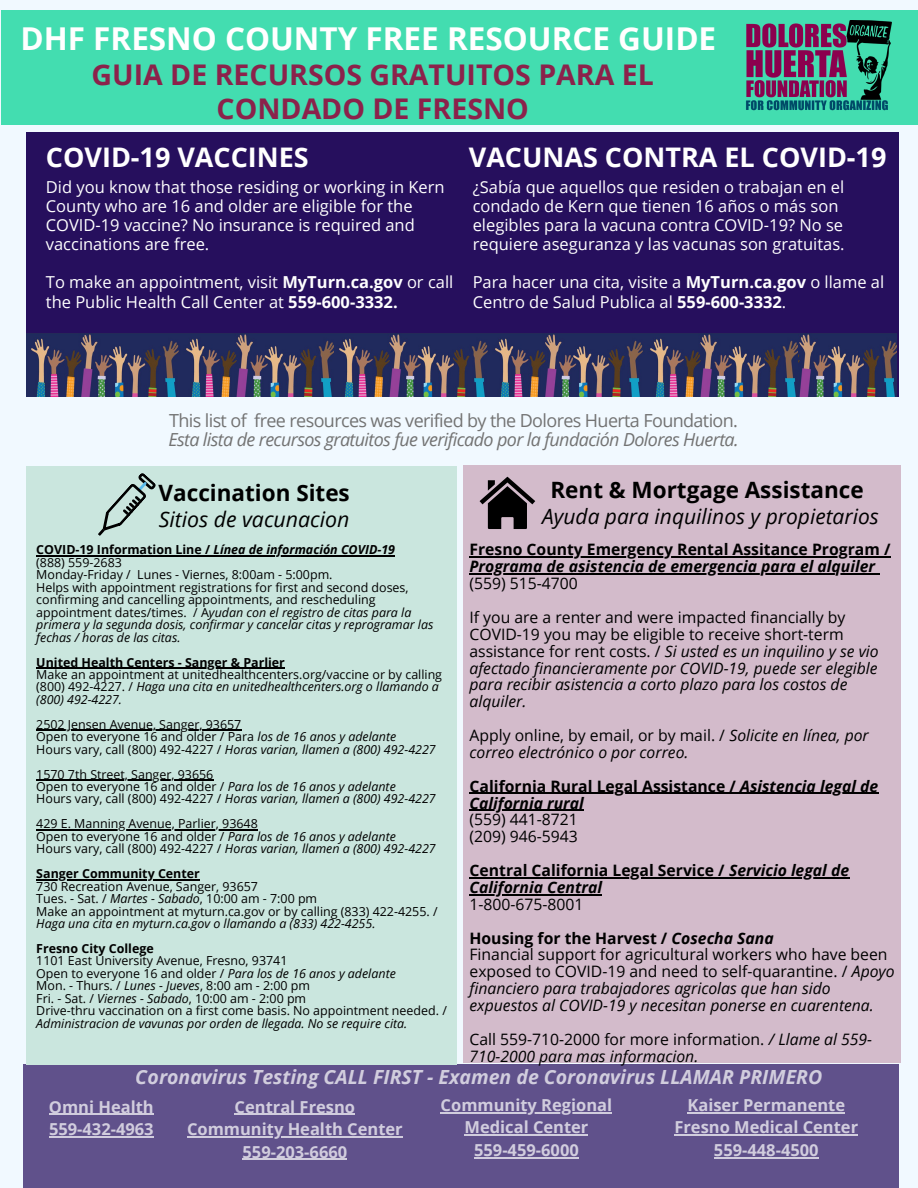
<style>
.page{position:relative;width:918px;height:1188px;background:#f1f9ff}
.page>*{position:absolute;margin:0;border:0;box-sizing:border-box;transform-origin:0 0}
.t1{font:700 31.5px "Open Sans";color:#fff}
.t2{font:700 28.5px/33.8px "Open Sans";color:#8b224b;text-align:center}
.t3{font:700 27px "Open Sans";color:#fff}
.t4{font:700 22.5px "Open Sans";color:#000}
.t5{font:italic 21.3px "Open Sans";color:#000}
.t6{font:italic 21px "Open Sans";color:#000}
.t7{font:italic 700 19.5px "Open Sans";color:#fff}
.t8{font:italic 18px "Open Sans";letter-spacing:-.035em;color:#737373}
.t9{font:18px "Open Sans";letter-spacing:-.035em;color:#737373}
.t10{font:16.5px/19.2px "Open Sans";color:#fff}
.t11{font:700 16.5px/22.5px "Open Sans";color:#fff;text-align:center}
.t12{font:italic 15.75px/16.8px "Open Sans";color:#000}
.t13{font:italic 700 15.75px/16.8px "Open Sans";color:#000}
.t14{font:15.75px "Open Sans";color:#000}
.t15{font:700 15.75px "Open Sans";color:#000}
.t16{font:12.45px/12.5px "Open Sans";color:#000}
.t17{font:italic 12.45px "Open Sans";color:#000}
.t18{font:700 12.45px "Open Sans";color:#000}
.t19{font:italic 700 12.45px "Open Sans";color:#000}
.s1{font-weight:700}
.s2{font-style:normal}
.s3{font-style:italic}
</style>
<div class="page">
<div style="left:1px;top:10px;width:917px;height:115px;background:#43ddb0"></div>
<div style="left:26px;top:132px;width:873px;height:265px;background:#260f5d"></div>
<div style="left:23px;top:1064px;width:875px;height:124px;background:#60518b"></div>
<img style="left:26px;top:333px;width:309px;height:63px">
<img style="left:335px;top:333px;width:463px;height:63px">
<img style="left:798px;top:333px;width:98px;height:63px">
<div style="left:463px;top:466px;width:437px;height:597px;background:#d3bbcb"></div>
<hr style="left:470px;top:557px;width:414px;height:1px;background:#000">
<hr style="left:470px;top:573px;width:406px;height:2px;background:#000">
<hr style="left:470px;top:793px;width:270px;height:1px;background:#000">
<hr style="left:740px;top:793px;width:138px;height:1px;background:#000">
<hr style="left:470px;top:810px;width:114px;height:1px;background:#000">
<hr style="left:470px;top:877px;width:259px;height:1px;background:#000">
<hr style="left:729px;top:877px;width:120px;height:1px;background:#000">
<hr style="left:470px;top:894px;width:132px;height:1px;background:#000">
<svg style="left:480px;top:477px;width:55px;height:52px"></svg>
<hr style="left:49px;top:1114px;width:105px;height:1px;background:#fff">
<hr style="left:49px;top:1136px;width:105px;height:1px;background:#fff">
<hr style="left:235px;top:1114px;width:120px;height:1px;background:#fff">
<hr style="left:187px;top:1136px;width:216px;height:1px;background:#fff">
<hr style="left:243px;top:1159px;width:104px;height:1px;background:#fff">
<hr style="left:441px;top:1112px;width:171px;height:1px;background:#fff">
<hr style="left:464px;top:1135px;width:124px;height:1px;background:#fff">
<hr style="left:474px;top:1157px;width:105px;height:1px;background:#fff">
<hr style="left:687px;top:1112px;width:158px;height:1px;background:#fff">
<hr style="left:674px;top:1135px;width:184px;height:1px;background:#fff">
<hr style="left:714px;top:1157px;width:105px;height:1px;background:#fff">
<div style="left:26px;top:466px;width:430px;height:599px;background:#cae6de"></div>
<hr style="left:36px;top:556px;width:178px;height:1px;background:#000">
<hr style="left:214px;top:556px;width:181px;height:1px;background:#000">
<hr style="left:36px;top:668px;width:249px;height:1px;background:#000">
<hr style="left:36px;top:730px;width:206px;height:1px;background:#000">
<hr style="left:36px;top:780px;width:178px;height:1px;background:#000">
<hr style="left:36px;top:829px;width:222px;height:1px;background:#000">
<hr style="left:36px;top:879px;width:164px;height:1px;background:#000">
<img style="left:746px;top:21px;width:146px;height:90px">
<svg style="left:98px;top:473px;width:58px;height:63px"></svg>
<p class="t1" style="left:20px;top:17px;width:697px">DHF FRESNO COUNTY FREE RESOURCE GUIDE</p>
<p class="t2" style="left:92px;top:57px;width:564px">GUIA DE RECURSOS GRATUITOS PARA EL<br>CONDADO DE FRESNO</p>
<p class="t3" style="left:46px;top:138px;width:264px">COVID-19 VACCINES</p>
<p class="t3" style="left:469px;top:138px;width:419px">VACUNAS CONTRA EL COVID-19</p>
<p class="t10" style="left:46px;top:177px;width:400px">Did you know that those residing or working in Kern County who are 16 and older are eligible for the COVID-19 vaccine? No insurance is required and vaccinations are free.</p>
<p class="t10" style="left:46px;top:272px;width:409px">To make an appointment, visit <span class="s1">MyTurn.ca.gov</span> or call the Public Health Call Center at <span class="s1">559-600-3332.</span></p>
<p class="t10" style="left:473px;top:177px;width:373px">¿Sabía que aquellos que residen o trabajan en el condado de Kern que tienen 16 años o más son elegibles para la vacuna contra COVID-19? No se requiere aseguranza y las vacunas son gratuitas.</p>
<p class="t10" style="left:473px;top:272px;width:413px">Para hacer una cita, visite a <span class="s1">MyTurn.ca.gov</span> o llame al<br>Centro de Salud Publica al <span class="s1">559-600-3332</span>.</p>
<p class="t9" style="left:169px;top:408px;width:571px">This list of free resources was verified by the Dolores Huerta Foundation.</p>
<p class="t8" style="left:168px;top:427px;width:572px">Esta lista de recursos gratuitos fue verificado por la fundación Dolores Huerta.</p>
<p class="t4" style="left:159px;top:477px;width:193px">Vaccination Sites</p>
<p class="t5" style="left:159px;top:504px;width:192px">Sitios de vacunacion</p>
<p class="t19" style="left:36px;top:541px;width:360px"><span class="s2">COVID-19 Information Line /</span> Línea de información COVID-19</p>
<p class="t16" style="left:36px;top:556px;width:87px">(888) 559-2683</p>
<p class="t16" style="left:36px;top:568px;width:298px">Monday-Friday / Lunes - Viernes, 8:00am - 5:00pm.</p>
<p class="t16" style="left:36px;top:581px;width:399px">Helps with appointment registrations for first and second doses, confirming and cancelling appointments, and rescheduling appointment dates/times. / A<span class="s3">yudan con el registro de citas para la primera y la segunda dosis, confirmar y cancelar citas y reprogramar las fechas / horas de las citas.</span></p>
<p class="t18" style="left:36px;top:653px;width:250px">United Health Centers - Sanger &amp; Parlier</p>
<p class="t16" style="left:36px;top:668px;width:407px">Make an appointment at unitedhealthcenters.org/vaccine or by calling (800) 492-4227. / <span class="s3">Haga una cita en unitedhealthcenters.org o llamando a (800) 492-4227.</span></p>
<p class="t16" style="left:36px;top:718px;width:207px">2502 Jensen Avenue, Sanger, 93657</p>
<p class="t16" style="left:36px;top:730px;width:361px">Open to everyone 16 and older / Para <span class="s3">los de 16 anos y adelante</span></p>
<p class="t17" style="left:36px;top:740px;width:401px"><span class="s2">Hours vary, call (800) 492-4227 /</span> Horas varian, llamen a (800) 492-4227</p>
<p class="t16" style="left:36px;top:768px;width:179px">1570 7th Street, Sanger, 93656</p>
<p class="t16" style="left:36px;top:780px;width:361px">Open to everyone 16 and older / <span class="s3">Para los de 16 anos y adelante</span></p>
<p class="t17" style="left:36px;top:790px;width:401px"><span class="s2">Hours vary, call (800) 492-4227 /</span> Horas varian, llamen a (800) 492-4227</p>
<p class="t16" style="left:36px;top:817px;width:223px">429 E. Manning Avenue, Parlier, 93648</p>
<p class="t16" style="left:36px;top:830px;width:361px">Open to everyone 16 and older / <span class="s3">Para los de 16 anos y adelante</span></p>
<p class="t17" style="left:36px;top:840px;width:401px"><span class="s2">Hours vary, call (800) 492-4227 /</span> Horas varian, llamen a (800) 492-4227</p>
<p class="t18" style="left:36px;top:865px;width:165px">Sanger Community Center</p>
<p class="t16" style="left:36px;top:880px;width:223px">730 Recreation Avenue, Sanger, 93657</p>
<p class="t16" style="left:36px;top:892px;width:282px">Tues. - Sat. / <span class="s3">Martes - Sabado</span>, 10:00 am - 7:00 pm</p>
<p class="t16" style="left:36px;top:904px;width:403px">Make an appointment at myturn.ca.gov or by calling (833) 422-4255. /<br><span class="s3">Haga una cita en myturn.ca.gov o llamando a (833) 422-4255.</span></p>
<p class="t18" style="left:36px;top:940px;width:119px">Fresno City College</p>
<p class="t16" style="left:36px;top:954px;width:253px">1101 East University Avenue, Fresno, 93741</p>
<p class="t16" style="left:36px;top:967px;width:361px">Open to everyone 16 and older / <span class="s3">Para los de 16 anos y adelante</span></p>
<p class="t16" style="left:36px;top:979px;width:275px">Mon. - Thurs. / <span class="s3">Lunes - Jueves</span>, 8:00 am - 2:00 pm</p>
<p class="t16" style="left:36px;top:992px;width:271px">Fri. - Sat. / <span class="s3">Viernes - Sabado</span>, 10:00 am - 2:00 pm</p>
<p class="t16" style="left:36px;top:1004px;width:412px">Drive-thru vaccination on a first come basis. No appointment needed. /<br><span class="s3">Administracion de vavunas por orden de llegada. No se require cita.</span></p>
<p class="t4" style="left:550px;top:474px;width:315px">Rent &amp; Mortgage Assistance</p>
<p class="t6" style="left:542px;top:502px;width:338px">Ayuda para inquilinos y propietarios</p>
<p class="t13" style="left:470px;top:541px;width:423px"><span class="s2">Fresno County Emergency Rental Assitance Program /<br></span>Programa de asistencia de emergencia para el alquiler</p>
<p class="t14" style="left:470px;top:572px;width:110px">(559) 515-4700</p>
<p class="t12" style="left:470px;top:608px;width:411px"><span class="s2">If you are a renter and were impacted financially by COVID-19 you may be eligible to receive short-term assistance for rent costs. /</span> Si usted es un inquilino y se vio afectado financieramente por COVID-19, puede ser elegible para recibir asistencia a corto plazo para los costos de alquiler.</p>
<p class="t12" style="left:470px;top:727px;width:401px"><span class="s2">Apply online, by email, or by mail. /</span> Solicite en línea, por correo electrónico o por correo.</p>
<p class="t13" style="left:470px;top:777px;width:410px"><span class="s2">California Rural Legal Assistance /</span> Asistencia legal de<br>California rural</p>
<p class="t14" style="left:470px;top:809px;width:110px">(559) 441-8721</p>
<p class="t14" style="left:470px;top:825px;width:110px">(209) 946-5943</p>
<p class="t13" style="left:470px;top:862px;width:381px"><span class="s2">Central California Legal Service /</span> Servicio legal de<br>California Central</p>
<p class="t14" style="left:470px;top:893px;width:116px">1-800-675-8001</p>
<p class="t15" style="left:470px;top:927px;width:306px">Housing for the Harvest / <span class="s3">Cosecha Sana</span></p>
<p class="t12" style="left:470px;top:946px;width:427px"><span class="s2">Financial support for agricultural workers who have been exposed to COVID-19 and need to self-quarantine. /</span> Apoyo financiero para trabajadores agricolas que han sido expuestos al COVID-19 y necesitan ponerse en cuarentena.</p>
<p class="t12" style="left:470px;top:1030px;width:404px"><span class="s2">Call 559-710-2000 for more information.</span> / Llame al 559-<br>710-2000 para mas informacion.</p>
<h3 class="t7" style="left:136px;top:1063px;width:688px">Coronavirus Testing CALL FIRST - Examen de Coronavirus LLAMAR PRIMERO</h3>
<h3 class="t11" style="left:49px;top:1095px;width:106px;text-align:left">Omni Health<br>559-432-4963</h3>
<h3 class="t11" style="left:187px;top:1095px;width:217px">Central Fresno<br>Community Health Center<br>559-203-6660</h3>
<h3 class="t11" style="left:441px;top:1093px;width:173px">Community Regional<br>Medical Center<br>559-459-6000</h3>
<h3 class="t11" style="left:674px;top:1093px;width:185px">Kaiser Permanente<br>Fresno Medical Center<br>559-448-4500</h3>
</div>
